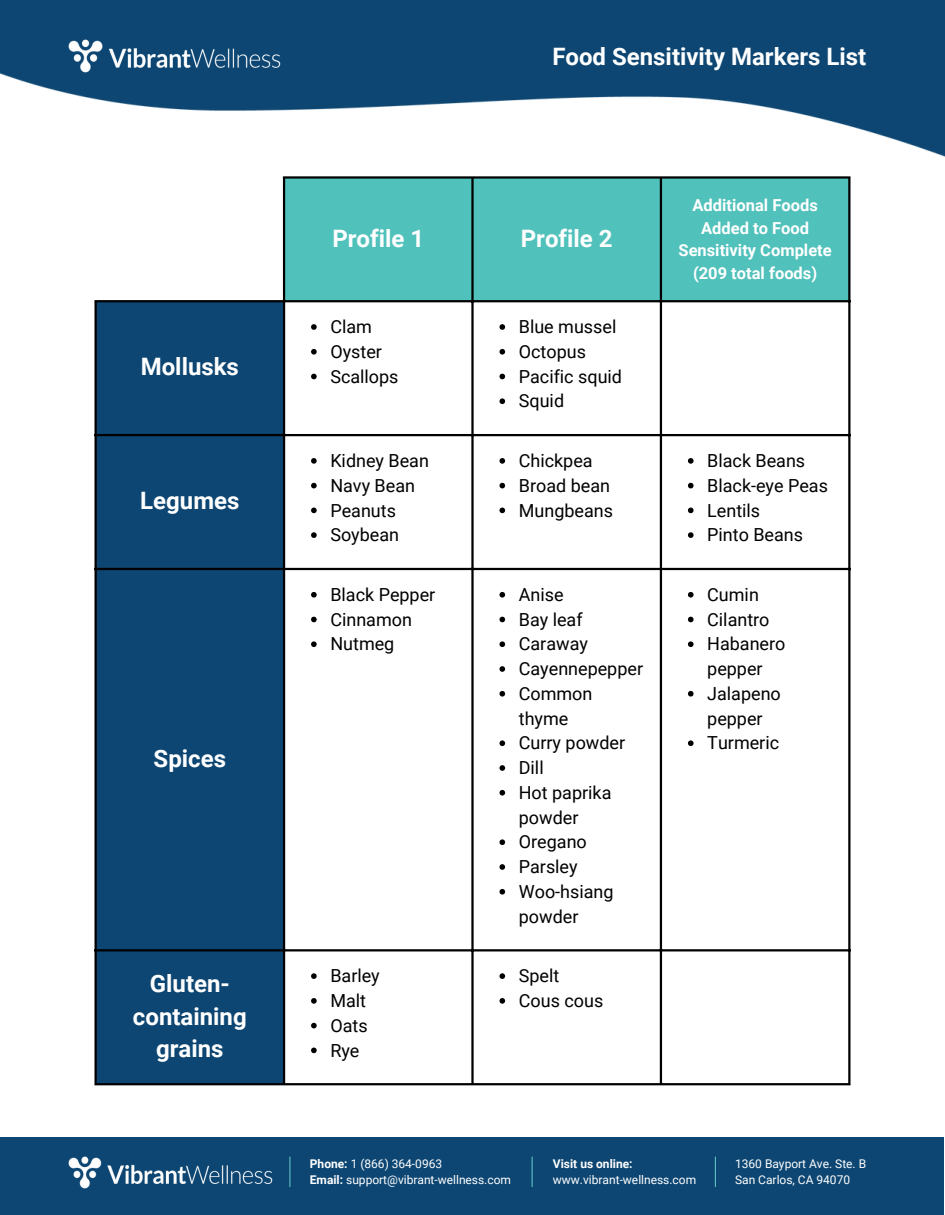
<style>
.page{position:relative;width:945px;height:1215px;background:#fff}
.page>*{position:absolute;margin:0;border:0;box-sizing:border-box;transform-origin:0 0}
.t1{font:700 24px/32.7px "Roboto";color:#fff;text-align:center}
.t2{font:18px/24.8px "Roboto";color:#000}
.t3{font:700 16.5px/22.5px "Roboto";color:#fff;text-align:center}
.t4{font:12px/16px "Roboto";color:#fff}
.t5{font:700 12px "Roboto";color:#fff}
.s1{font-weight:700}
</style>
<div class="page">
<div style="left:0;top:1138px;width:944px;height:77px;background:#0d4672"></div>
<img style="left:69px;top:1157px;width:203px;height:31px">
<hr style="left:289px;top:1157px;width:1px;height:30px;background:#5dbec6">
<hr style="left:532px;top:1157px;width:1px;height:30px;background:#5dbec6">
<hr style="left:715px;top:1157px;width:1px;height:30px;background:#5dbec6">
<img style="left:0;top:0;width:945px;height:190px">
<img style="left:69px;top:40px;width:211px;height:32px">
<div style="left:285px;top:179px;width:563px;height:121px;background:#51c1bb"></div>
<div style="left:97px;top:302px;width:186px;height:781px;background:#0d4672"></div>
<svg style="left:311px;top:324px;width:6px;height:6px"></svg>
<svg style="left:311px;top:349px;width:6px;height:6px"></svg>
<svg style="left:311px;top:374px;width:6px;height:5px"></svg>
<svg style="left:500px;top:324px;width:5px;height:6px"></svg>
<svg style="left:500px;top:349px;width:5px;height:6px"></svg>
<svg style="left:500px;top:374px;width:5px;height:5px"></svg>
<svg style="left:500px;top:398px;width:5px;height:6px"></svg>
<svg style="left:311px;top:458px;width:6px;height:6px"></svg>
<svg style="left:311px;top:483px;width:6px;height:5px"></svg>
<svg style="left:311px;top:508px;width:6px;height:5px"></svg>
<svg style="left:311px;top:532px;width:6px;height:6px"></svg>
<svg style="left:500px;top:458px;width:5px;height:6px"></svg>
<svg style="left:500px;top:483px;width:5px;height:5px"></svg>
<svg style="left:500px;top:508px;width:5px;height:5px"></svg>
<svg style="left:688px;top:458px;width:6px;height:6px"></svg>
<svg style="left:688px;top:483px;width:6px;height:5px"></svg>
<svg style="left:688px;top:508px;width:6px;height:5px"></svg>
<svg style="left:688px;top:532px;width:6px;height:6px"></svg>
<svg style="left:311px;top:592px;width:6px;height:6px"></svg>
<svg style="left:311px;top:617px;width:6px;height:5px"></svg>
<svg style="left:311px;top:641px;width:6px;height:6px"></svg>
<svg style="left:500px;top:592px;width:5px;height:6px"></svg>
<svg style="left:500px;top:617px;width:5px;height:5px"></svg>
<svg style="left:500px;top:641px;width:5px;height:6px"></svg>
<svg style="left:500px;top:666px;width:5px;height:6px"></svg>
<svg style="left:500px;top:691px;width:5px;height:6px"></svg>
<svg style="left:500px;top:740px;width:5px;height:6px"></svg>
<svg style="left:500px;top:765px;width:5px;height:6px"></svg>
<svg style="left:500px;top:790px;width:5px;height:6px"></svg>
<svg style="left:500px;top:839px;width:5px;height:6px"></svg>
<svg style="left:500px;top:864px;width:5px;height:6px"></svg>
<svg style="left:500px;top:889px;width:5px;height:6px"></svg>
<svg style="left:688px;top:592px;width:6px;height:6px"></svg>
<svg style="left:688px;top:617px;width:6px;height:5px"></svg>
<svg style="left:688px;top:641px;width:6px;height:6px"></svg>
<svg style="left:688px;top:691px;width:6px;height:6px"></svg>
<svg style="left:688px;top:740px;width:6px;height:6px"></svg>
<svg style="left:311px;top:973px;width:6px;height:6px"></svg>
<svg style="left:311px;top:998px;width:6px;height:6px"></svg>
<svg style="left:311px;top:1023px;width:6px;height:5px"></svg>
<svg style="left:311px;top:1048px;width:6px;height:5px"></svg>
<svg style="left:500px;top:973px;width:5px;height:6px"></svg>
<svg style="left:500px;top:998px;width:5px;height:6px"></svg>
<hr style="left:94px;top:302px;width:3px;height:781px;background:#000">
<hr style="left:283px;top:179px;width:2px;height:904px;background:#000">
<hr style="left:471px;top:179px;width:3px;height:904px;background:#000">
<hr style="left:660px;top:179px;width:2px;height:904px;background:#000">
<hr style="left:848px;top:179px;width:2px;height:904px;background:#000">
<hr style="left:283px;top:176px;width:567px;height:3px;background:#000">
<hr style="left:94px;top:300px;width:756px;height:2px;background:#000">
<hr style="left:94px;top:434px;width:756px;height:2px;background:#000">
<hr style="left:94px;top:568px;width:756px;height:2px;background:#000">
<hr style="left:94px;top:949px;width:756px;height:2px;background:#000">
<hr style="left:94px;top:1083px;width:756px;height:2px;background:#000">
<h1 class="t1" style="left:552px;top:41px;width:315px">Food Sensitivity Markers List</h1>
<h1 class="t1" style="left:141px;top:351px;width:100px">Mollusks</h1>
<h1 class="t1" style="left:140px;top:485px;width:101px">Legumes</h1>
<h1 class="t1" style="left:154px;top:742px;width:74px">Spices</h1>
<h1 class="t1" style="left:332px;top:223px;width:93px">Profile 1</h1>
<h1 class="t1" style="left:521px;top:223px;width:93px">Profile 2</h1>
<p class="t2" style="left:330px;top:315px;width:70px">Clam<br>Oyster<br>Scallops</p>
<p class="t2" style="left:519px;top:315px;width:105px">Blue mussel<br>Octopus<br>Pacific squid<br>Squid</p>
<p class="t3" style="left:679px;top:194px;width:155px">Additional Foods<br>Added to Food<br>Sensitivity Complete (209 total foods)</p>
<p class="t2" style="left:330px;top:449px;width:100px">Kidney Bean<br>Navy Bean<br>Peanuts<br>Soybean</p>
<p class="t2" style="left:519px;top:449px;width:96px">Chickpea<br>Broad bean<br>Mungbeans</p>
<p class="t2" style="left:707px;top:449px;width:122px">Black Beans<br>Black-eye Peas<br>Lentils<br>Pinto Beans</p>
<p class="t2" style="left:330px;top:582px;width:106px">Black Pepper<br>Cinnamon<br>Nutmeg</p>
<p class="t2" style="left:519px;top:582px;width:126px">Anise<br>Bay leaf<br>Caraway<br>Cayennepepper<br>Common thyme<br>Curry powder<br>Dill<br>Hot paprika powder<br>Oregano<br>Parsley<br>Woo-hsiang powder</p>
<p class="t2" style="left:707px;top:582px;width:80px">Cumin<br>Cilantro<br>Habanero pepper<br>Jalapeno pepper<br>Turmeric</p>
<h1 class="t1" style="left:133px;top:967px;width:115px">Gluten&shy;containing grains</h1>
<p class="t2" style="left:330px;top:964px;width:51px">Barley<br>Malt<br>Oats<br>Rye</p>
<p class="t2" style="left:519px;top:964px;width:86px">Spelt<br>Cous cous</p>
<p class="t4" style="left:310px;top:1156px;width:203px"><span class="s1">Phone:</span> 1 (866) 364-0963<br><span class="s1">Email:</span> support@vibrant-wellness.com</p>
<p class="t5" style="left:553px;top:1157px;width:81px">Visit us online:</p>
<p class="t4" style="left:553px;top:1172px;width:145px">www.vibrant-wellness.com</p>
<p class="t4" style="left:735px;top:1156px;width:133px">1360 Bayport Ave. Ste. B<br>San Carlos, CA 94070</p>
</div>
